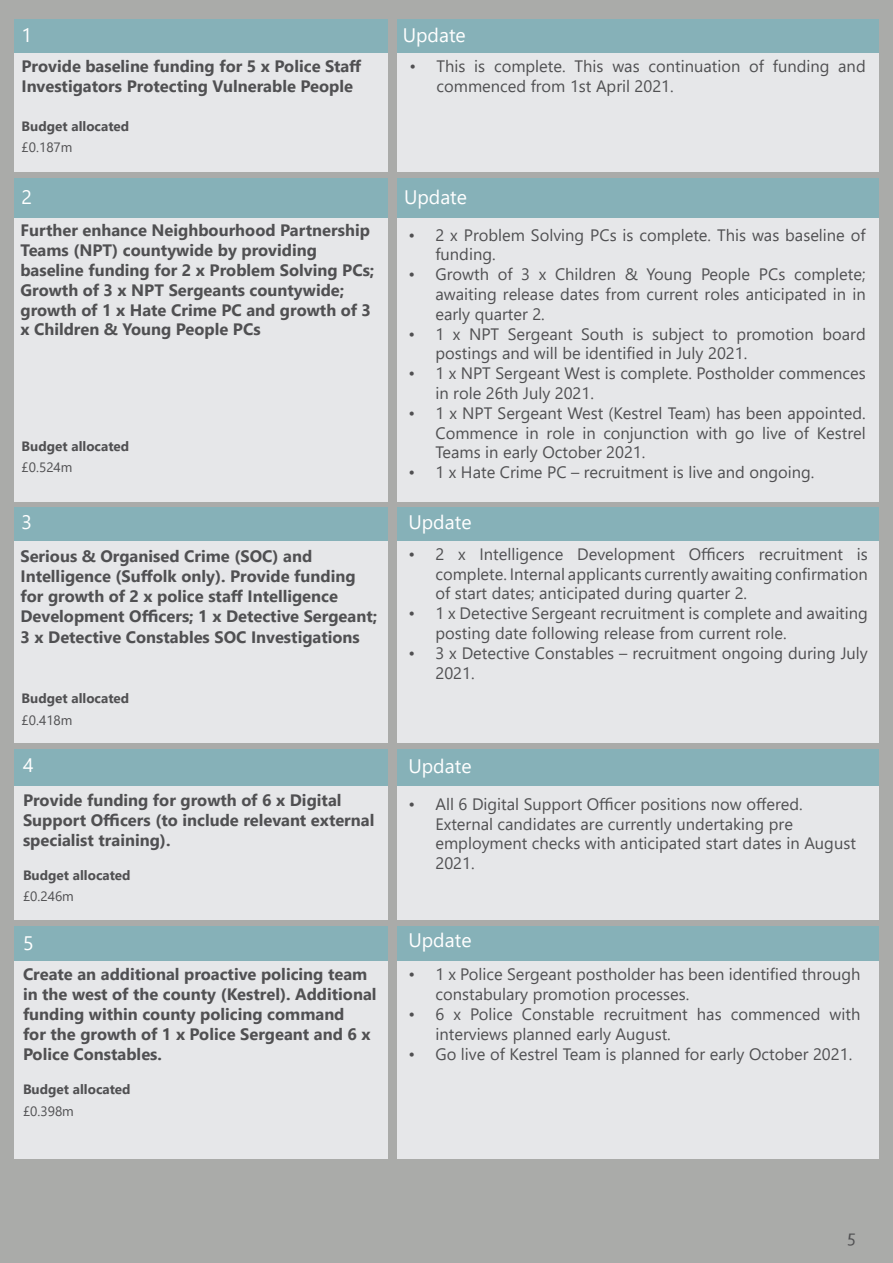
<style>
.page{position:relative;width:893px;height:1263px;background:#aaaba9}
.page>*{position:absolute;margin:0;border:0;box-sizing:border-box;transform-origin:0 0}
.t1{font:19.5px "Segoe UI";color:#fff}
.t2{font:18px "Corbel";color:#505052}
.t3{font:16.5px/19.8px "Segoe UI";color:#505052}
.t4{font:700 16.5px/19.8px "Segoe UI";color:#505052}
.t5{font:700 13.5px "Segoe UI";color:#505052}
.t6{font:13.5px "Segoe UI";color:#505052}
</style>
<div class="page">
<div style="left:14px;top:785px;width:374px;height:135px;background:#e6e7e9"></div>
<div style="left:397px;top:785px;width:481px;height:135px;background:#e6e7e9"></div>
<div style="left:397px;top:749px;width:481px;height:36px;background:#86b1b8"></div>
<div style="left:14px;top:749px;width:374px;height:36px;background:#86b1b8"></div>
<div style="left:14px;top:53px;width:374px;height:119px;background:#e6e7e9"></div>
<div style="left:397px;top:53px;width:481px;height:119px;background:#e6e7e9"></div>
<div style="left:397px;top:19px;width:482px;height:34px;background:#86b1b8"></div>
<div style="left:15px;top:218px;width:373px;height:284px;background:#e6e7e9"></div>
<div style="left:397px;top:218px;width:482px;height:284px;background:#e6e7e9"></div>
<div style="left:14px;top:19px;width:374px;height:34px;background:#86b1b8"></div>
<div style="left:397px;top:179px;width:482px;height:39px;background:#86b1b8"></div>
<div style="left:15px;top:179px;width:373px;height:39px;background:#86b1b8"></div>
<div style="left:14px;top:961px;width:374px;height:197px;background:#e6e7e9"></div>
<div style="left:397px;top:961px;width:481px;height:197px;background:#e6e7e9"></div>
<div style="left:397px;top:926px;width:481px;height:35px;background:#86b1b8"></div>
<div style="left:14px;top:926px;width:374px;height:35px;background:#86b1b8"></div>
<div style="left:15px;top:541px;width:373px;height:201px;background:#e6e7e9"></div>
<div style="left:397px;top:541px;width:482px;height:201px;background:#e6e7e9"></div>
<div style="left:397px;top:507px;width:482px;height:34px;background:#86b1b8"></div>
<div style="left:15px;top:507px;width:373px;height:34px;background:#86b1b8"></div>
<p class="t1" style="left:21px;top:17px;width:12px">1</p>
<p class="t1" style="left:403px;top:17px;width:65px">Update</p>
<p class="t4" style="left:21px;top:55px;width:341px">Provide baseline funding for 5 x Police Staff<br>Investigators Protecting Vulnerable People</p>
<p class="t3" style="left:436px;top:55px;width:431px;text-indent:-27px">• This is complete. This was continuation of funding and commenced from 1st April 2021.</p>
<p class="t5" style="left:22px;top:113px;width:109px">Budget allocated</p>
<p class="t6" style="left:22px;top:135px;width:52px">£0.187m</p>
<p class="t1" style="left:22px;top:179px;width:12px">2</p>
<p class="t1" style="left:404px;top:179px;width:65px">Update</p>
<p class="t4" style="left:20px;top:219px;width:355px">Further enhance Neighbourhood Partnership Teams (NPT) countywide by providing baseline funding for 2 x Problem Solving PCs; Growth of 3 x NPT Sergeants countywide; growth of 1 x Hate Crime PC and growth of 3 x Children &amp; Young People PCs</p>
<p class="t3" style="left:435px;top:223px;width:432px;text-indent:-27px">• 2 x Problem Solving PCs is complete. This was baseline of funding.</p>
<p class="t3" style="left:435px;top:263px;width:432px;text-align:justify;text-indent:-27px">• Growth of 3 x Children &amp; Young People PCs complete; awaiting release dates from current roles anticipated in in early quarter 2.</p>
<p class="t3" style="left:435px;top:322px;width:432px;text-indent:-27px">• 1 x NPT Sergeant South is subject to promotion board postings and will be identified in July 2021.</p>
<p class="t3" style="left:435px;top:362px;width:432px;text-indent:-27px">• 1 x NPT Sergeant West is complete. Postholder commences in role 26th July 2021.</p>
<p class="t3" style="left:435px;top:402px;width:432px;text-align:justify;text-indent:-27px">• 1 x NPT Sergeant West (Kestrel Team) has been appointed.<br>Commence in role in conjunction with go live of Kestrel Teams in early October 2021.</p>
<p class="t3" style="left:408px;top:461px;width:407px">• 1 x Hate Crime PC – recruitment is live and ongoing.</p>
<p class="t5" style="left:22px;top:433px;width:109px">Budget allocated</p>
<p class="t6" style="left:22px;top:455px;width:52px">£0.524m</p>
<p class="t1" style="left:22px;top:504px;width:12px">3</p>
<p class="t1" style="left:408px;top:504px;width:65px">Update</p>
<p class="t4" style="left:20px;top:545px;width:358px">Serious &amp; Organised Crime (SOC) and Intelligence (Suffolk only). Provide funding for growth of 2 x police staff Intelligence Development Officers; 1 x Detective Sergeant;</p>
<p class="t4" style="left:20px;top:626px;width:341px">3 x Detective Constables SOC Investigations</p>
<p class="t5" style="left:22px;top:686px;width:109px">Budget allocated</p>
<p class="t6" style="left:22px;top:707px;width:52px">£0.418m</p>
<p class="t3" style="left:435px;top:543px;width:434px;text-align:justify;text-indent:-27px">• 2 x Intelligence Development Officers recruitment is complete. Internal applicants currently awaiting confirmation of start dates; anticipated during quarter 2.</p>
<p class="t3" style="left:435px;top:602px;width:434px;text-indent:-27px">• 1 x Detective Sergeant recruitment is complete and awaiting posting date following release from current role.</p>
<p class="t3" style="left:435px;top:642px;width:434px;text-indent:-27px">• 3 x Detective Constables – recruitment ongoing during July<br>2021.</p>
<p class="t1" style="left:23px;top:747px;width:12px">4</p>
<p class="t1" style="left:408px;top:748px;width:65px">Update</p>
<p class="t4" style="left:23px;top:789px;width:353px">Provide funding for growth of 6 x Digital<br>Support Officers (to include relevant external specialist training).</p>
<p class="t5" style="left:23px;top:862px;width:109px">Budget allocated</p>
<p class="t6" style="left:23px;top:884px;width:52px">£0.246m</p>
<p class="t3" style="left:435px;top:792px;width:422px;text-indent:-27px">• All 6 Digital Support Officer positions now offered.<br>External candidates are currently undertaking pre employment checks with anticipated start dates in August 2021.</p>
<p class="t1" style="left:23px;top:925px;width:12px">5</p>
<p class="t1" style="left:408px;top:922px;width:65px">Update</p>
<p class="t4" style="left:23px;top:963px;width:355px">Create an additional proactive policing team in the west of the county (Kestrel). Additional funding within county policing command<br>for the growth of 1 x Police Sergeant and 6 x Police Constables.</p>
<p class="t3" style="left:435px;top:963px;width:426px;text-indent:-27px">• 1 x Police Sergeant postholder has been identified through constabulary promotion processes.</p>
<p class="t3" style="left:435px;top:1003px;width:426px;text-indent:-27px">• 6 x Police Constable recruitment has commenced with interviews planned early August.</p>
<p class="t3" style="left:408px;top:1042px;width:445px">• Go live of Kestrel Team is planned for early October 2021.</p>
<p class="t5" style="left:23px;top:1076px;width:109px">Budget allocated</p>
<p class="t6" style="left:23px;top:1098px;width:52px">£0.398m</p>
<p class="t2" style="left:847px;top:1225px;width:10px">5</p>
</div>
